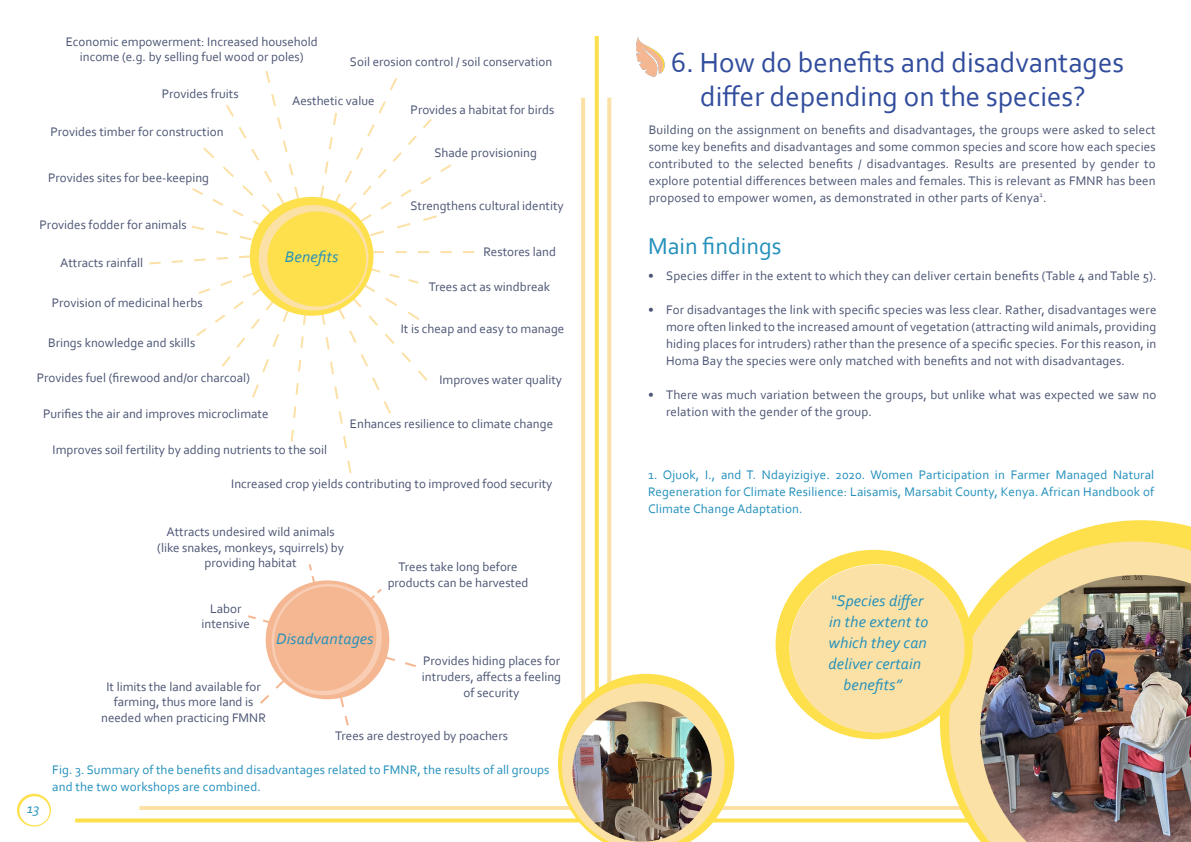
<style>
.page{position:relative;width:1191px;height:842px;background:#fff}
.page>*{position:absolute;margin:0;border:0;box-sizing:border-box;transform-origin:0 0}
.t1{font:29px/34.8px "Corbel";color:#314c9c;text-align:center}
.t2{font:24px "Corbel";color:#2390bb}
.t3{font:italic 16px "Corbel";letter-spacing:.01em;color:#2390bb}
.t4{font:italic 14px "Corbel";color:#2390bb}
.t5{font:13px/15.6px "Corbel";color:#4c5574;text-align:center}
.t6{font:13px/17px "Corbel";letter-spacing:.01em;color:#2390bb}
</style>
<div class="page">
<svg style="left:595px;top:36px;width:4px;height:638px;background:#fee154"></svg>
<svg style="left:607px;top:98px;width:4px;height:576px;background:#fbe3ac"></svg>
<hr style="left:581px;top:98px;width:4px;height:714px;background:#fbe1a6">
<svg style="left:75px;top:818px;width:865px;height:4px;background:#fee361"></svg>
<hr style="left:139px;top:806px;width:910px;height:4px;background:#fbe1a6">
<svg style="left:940px;top:520px;width:251px;height:303px"></svg>
<svg style="left:949px;top:541px;width:242px;height:300px;fill:#fbe1a6"></svg>
<img style="left:980px;top:575px;width:211px;height:267px">
<svg style="left:558px;top:674px;width:176px;height:151px"></svg>
<img style="left:572px;top:701px;width:139px;height:141px">
<svg style="left:17px;top:794px;width:34px;height:32px"></svg>
<svg style="left:192px;top:71px;width:107px;height:171px"></svg>
<svg style="left:149px;top:254px;width:157px;height:188px"></svg>
<svg style="left:320px;top:267px;width:108px;height:206px"></svg>
<svg style="left:373px;top:251px;width:101px;height:2px"></svg>
<svg style="left:319px;top:78px;width:132px;height:160px"></svg>
<div style="left:250px;top:197px;width:123px;height:119px;background:#fee04c;border-radius:50%"></div>
<div style="left:259px;top:205px;width:109px;height:105px;background:#fbe1a6;border-radius:50%"></div>
<div style="left:267px;top:211px;width:99px;height:95px;background:#fee04c;border-radius:50%"></div>
<svg style="left:248px;top:564px;width:168px;height:162px"></svg>
<img style="left:636px;top:37px;width:28px;height:40px">
<svg style="left:775px;top:550px;width:197px;height:189px"></svg>
<div style="left:789px;top:565px;width:175px;height:168px;background:#fbe1a6;border-radius:50%"></div>
<p class="t5" style="left:66px;top:33px;width:253px">Economic empowerment: Increased household income (e.g. by selling fuel wood or poles)</p>
<p class="t5" style="left:350px;top:53px;width:204px">Soil erosion control / soil conservation</p>
<p class="t5" style="left:162px;top:86px;width:79px">Provides fruits</p>
<p class="t5" style="left:50px;top:123px;width:175px">Provides timber for construction</p>
<p class="t5" style="left:48px;top:169px;width:163px">Provides sites for bee-keeping</p>
<p class="t5" style="left:40px;top:216px;width:149px">Provides fodder for animals</p>
<p class="t5" style="left:60px;top:255px;width:85px">Attracts rainfall</p>
<p class="t5" style="left:52px;top:295px;width:152px">Provision of medicinal herbs</p>
<p class="t5" style="left:48px;top:335px;width:149px">Brings knowledge and skills</p>
<p class="t5" style="left:37px;top:369px;width:215px">Provides fuel (firewood and/or charcoal)</p>
<p class="t5" style="left:43px;top:405px;width:227px">Purifies the air and improves microclimate</p>
<p class="t5" style="left:292px;top:93px;width:84px">Aesthetic value</p>
<p class="t3" style="left:285px;top:247px;width:55px">Benefits</p>
<p class="t5" style="left:410px;top:102px;width:145px">Provides a habitat for birds</p>
<p class="t5" style="left:434px;top:145px;width:104px">Shade provisioning</p>
<p class="t5" style="left:410px;top:197px;width:155px">Strengthens cultural identity</p>
<p class="t5" style="left:483px;top:244px;width:74px">Restores land</p>
<p class="t5" style="left:429px;top:279px;width:123px">Trees act as windbreak</p>
<p class="t5" style="left:401px;top:321px;width:165px">It is cheap and easy to manage</p>
<p class="t5" style="left:439px;top:372px;width:124px">Improves water quality</p>
<p class="t5" style="left:350px;top:416px;width:205px">Enhances resilience to climate change</p>
<p class="t5" style="left:53px;top:442px;width:276px">Improves soil fertility by adding nutrients to the soil</p>
<p class="t5" style="left:231px;top:475px;width:323px">Increased crop yields contributing to improved food security</p>
<p class="t5" style="left:157px;top:524px;width:188px">Attracts undesired wild animals (like snakes, monkeys, squirrels) by providing habitat</p>
<p class="t5" style="left:201px;top:600px;width:50px">Labor intensive</p>
<p class="t3" style="left:276px;top:629px;width:99px">Disadvantages</p>
<p class="t5" style="left:101px;top:678px;width:166px">It limits the land available for farming, thus more land is needed when practicing FMNR</p>
<p class="t5" style="left:388px;top:558px;width:142px">Trees take long before products can be harvested</p>
<p class="t5" style="left:422px;top:653px;width:141px">Provides hiding places for intruders, affects a feeling of security</p>
<p class="t5" style="left:335px;top:727px;width:174px">Trees are destroyed by poachers</p>
<p class="t4" style="left:27px;top:800px;width:14px">13</p>
<p class="t6" style="left:52px;top:761px;width:499px">Fig. 3. Summary of the benefits and disadvantages related to FMNR, the results of all groups and the two workshops are combined.</p>
<h1 class="t1" style="left:671px;top:44px;width:454px">6. How do benefits and disadvantages differ depending on the species?</h1>
<p class="t5" style="left:649px;top:121px;width:508px;line-height:17px;text-align:justify">Building on the assignment on benefits and disadvantages, the groups were asked to select some key benefits and disadvantages and some common species and score how each species contributed to the selected benefits / disadvantages. Results are presented by gender to explore potential differences between males and females. This is relevant as FMNR has been proposed to empower women, as demonstrated in other parts of Kenya<sup>1</sup>.</p>
<h2 class="t2" style="left:648px;top:231px;width:135px">Main findings</h2>
<p class="t5" style="left:648px;top:268px;width:510px">• Species differ in the extent to which they can deliver certain benefits (Table 4 and Table 5).</p>
<p class="t5" style="left:666px;top:301px;width:492px;line-height:17px;text-align:justify;text-indent:-18px">• For disadvantages the link with specific species was less clear. Rather, disadvantages were more often linked to the increased amount of vegetation (attracting wild animals, providing hiding places for intruders) rather than the presence of a specific species. For this reason, in Homa Bay the species were only matched with benefits and not with disadvantages.</p>
<p class="t5" style="left:666px;top:386px;width:492px;line-height:17px;text-align:left;text-indent:-18px">• There was much variation between the groups, but unlike what was expected we saw no relation with the gender of the group.</p>
<p class="t6" style="left:648px;top:466px;width:508px;text-align:justify">1. Ojuok, I., and T. Ndayizigiye. 2020. Women Participation in Farmer Managed Natural Regeneration for Climate Resilience: Laisamis, Marsabit County, Kenya. African Handbook of Climate Change Adaptation.</p>
<p class="t3" style="left:830px;top:591px;width:94px">“Species differ</p>
<p class="t3" style="left:829px;top:612px;width:101px">in the extent to</p>
<p class="t3" style="left:828px;top:633px;width:100px">which they can</p>
<p class="t3" style="left:828px;top:654px;width:94px">deliver certain</p>
<p class="t3" style="left:843px;top:674px;width:60px">benefits”</p>
</div>
